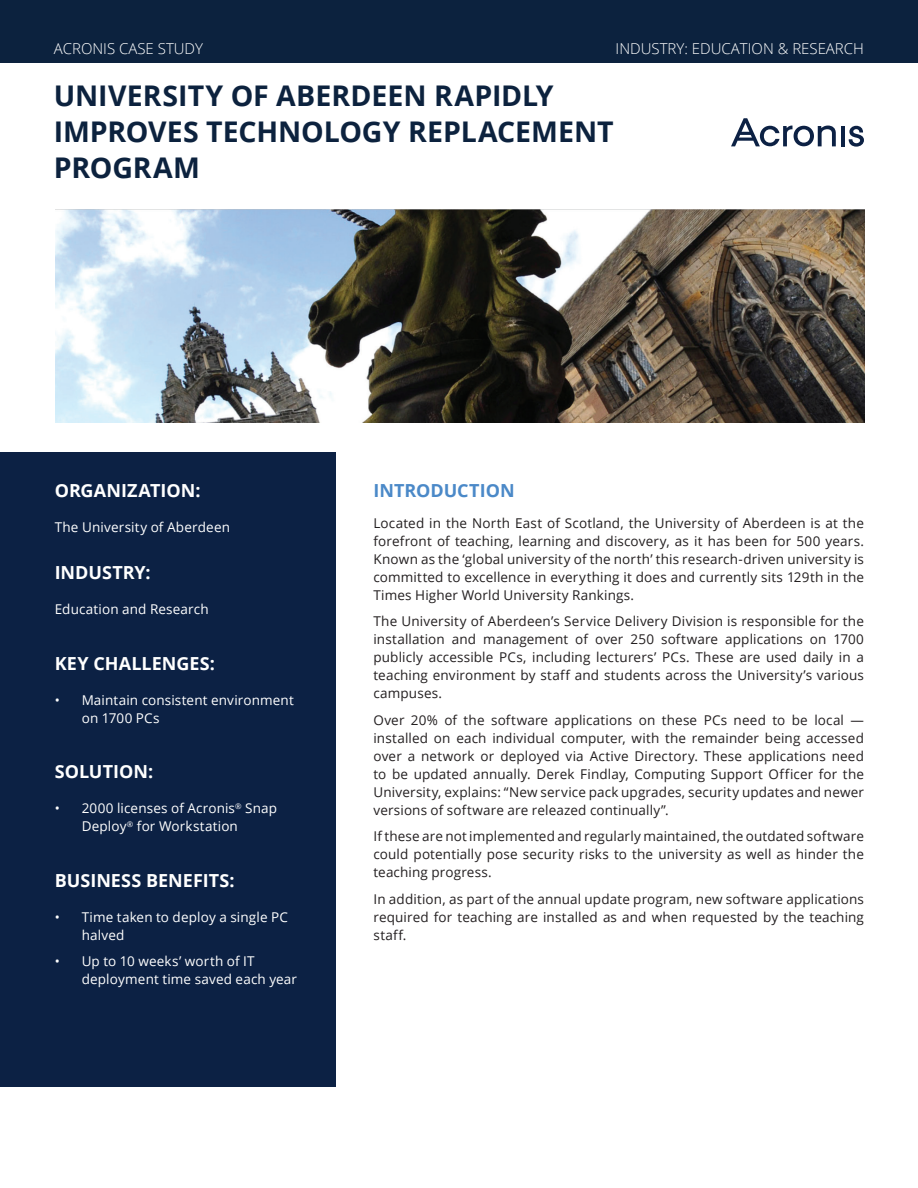
<style>
.page{position:relative;width:918px;height:1188px;background:#fff}
.page>*{position:absolute;margin:0;border:0;box-sizing:border-box;transform-origin:0 0}
.t1{font:700 28.5px/36px "Open Sans";letter-spacing:-.005em;color:#0c223e}
.t2{font:700 18px "Open Sans";color:#fff}
.t3{font:700 18px "Open Sans";color:#4b89c8}
.t4{font:300 15px "Open Sans";color:#fff}
.t5{font:13.5px/18px "Open Sans";letter-spacing:.01em;color:#231f20;text-align:justify}
.t6{font:13.5px/18px "Open Sans";letter-spacing:.01em;color:#fff}
</style>
<div class="page">
<div style="left:0;top:0;width:918px;height:63px;background:#0c223e"></div>
<hr style="left:841px;top:126px;width:4px;height:20px;background:#0c2144">
<svg style="left:848px;top:126px;width:16px;height:21px"></svg>
<svg style="left:731px;top:118px;width:105px;height:28px"></svg>
<div style="left:0;top:453px;width:335px;height:634px;background:#0c2144"></div>
<img style="left:55px;top:209px;width:810px;height:214px">
<p class="t4" style="left:54px;top:39px;width:151px">ACRONIS CASE STUDY</p>
<p class="t4" style="left:616px;top:38px;width:250px">INDUSTRY: EDUCATION &amp; RESEARCH</p>
<h1 class="t1" style="left:54px;top:77px;width:561px">UNIVERSITY OF ABERDEEN RAPIDLY<br>IMPROVES TECHNOLOGY REPLACEMENT<br>PROGRAM</h1>
<h2 class="t2" style="left:55px;top:478px;width:147px">ORGANIZATION:</h2>
<p class="t6" style="left:55px;top:518px;width:177px">The University of Aberdeen</p>
<h2 class="t2" style="left:55px;top:560px;width:97px">INDUSTRY:</h2>
<p class="t6" style="left:55px;top:600px;width:156px">Education and Research</p>
<h2 class="t2" style="left:55px;top:651px;width:162px">KEY CHALLENGES:</h2>
<p class="t6" style="left:82px;top:691px;width:214px;text-indent:-27px">• Maintain consistent environment on 1700 PCs</p>
<h2 class="t2" style="left:55px;top:759px;width:100px">SOLUTION:</h2>
<p class="t6" style="left:82px;top:799px;width:197px;text-indent:-27px">• 2000 licenses of Acronis<sup>®</sup> Snap<br>Deploy<sup>®</sup> for Workstation</p>
<h2 class="t2" style="left:55px;top:868px;width:181px">BUSINESS BENEFITS:</h2>
<p class="t6" style="left:82px;top:908px;width:208px;text-indent:-27px">• Time taken to deploy a single PC halved</p>
<p class="t6" style="left:82px;top:952px;width:217px;text-indent:-27px">• Up to 10 weeks’ worth of IT deployment time saved each year</p>
<h2 class="t3" style="left:373px;top:478px;width:143px">INTRODUCTION</h2>
<p class="t5" style="left:373px;top:514px;width:492px">Located in the North East of Scotland, the University of Aberdeen is at the forefront of teaching, learning and discovery, as it has been for 500 years.<br>Known as the ‘global university of the north’ this research-driven university is committed to excellence in everything it does and currently sits 129th in the Times Higher World University Rankings.</p>
<p class="t5" style="left:373px;top:612px;width:492px">The University of Aberdeen’s Service Delivery Division is responsible for the installation and management of over 250 software applications on 1700 publicly accessible PCs, including lecturers’ PCs. These are used daily in a teaching environment by staff and students across the University’s various campuses.</p>
<p class="t5" style="left:373px;top:711px;width:492px">Over 20% of the software applications on these PCs need to be local — installed on each individual computer, with the remainder being accessed over a network or deployed via Active Directory. These applications need to be updated annually. Derek Findlay, Computing Support Officer for the University, explains: “New service pack upgrades, security updates and newer versions of software are releazed continually”.</p>
<p class="t5" style="left:373px;top:827px;width:492px">If these are not implemented and regularly maintained, the outdated software could potentially pose security risks to the university as well as hinder the teaching progress.</p>
<p class="t5" style="left:373px;top:890px;width:492px">In addition, as part of the annual update program, new software applications required for teaching are installed as and when requested by the teaching staff.</p>
</div>
